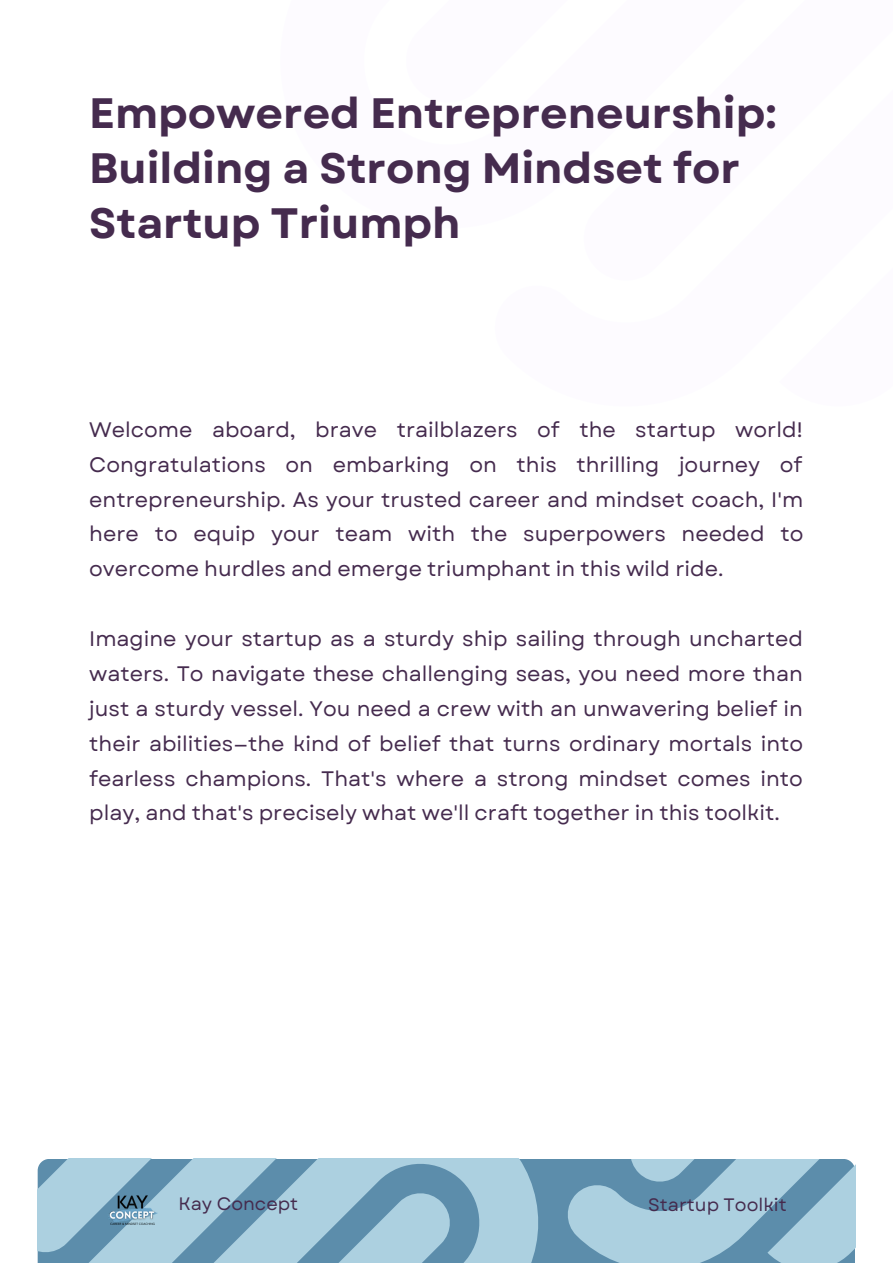
<style>
.page{position:relative;width:893px;height:1264px;background:#fff}
.page>*{position:absolute;margin:0;border:0;box-sizing:border-box;transform-origin:0 0}
.t1{font:700 42.45px/55.1px "Garet";color:#452b4e}
.t2{font:21px/34.8px "Garet";color:#452b4e;text-align:justify}
.t3{font:18px "Garet";color:#452b4e}
</style>
<div class="page">
<svg style="left:37px;top:1158px;width:482px;height:104px;background:#93bbcf"></svg>
<svg style="left:405px;top:1159px;width:450px;height:103px;background:#8db6cb"></svg>
<img style="left:105px;top:1181px;width:54px;height:54px">
<p class="t1" style="left:89px;top:85px;width:689px">Empowered Entrepreneurship:<br>Building a Strong Mindset for<br>Startup Triumph</p>
<p class="t2" style="left:89px;top:412px;width:715px">Welcome aboard, brave trailblazers of the startup world!<br>Congratulations on embarking on this thrilling journey of entrepreneurship. As your trusted career and mindset coach, I'm here to equip your team with the superpowers needed to overcome hurdles and emerge triumphant in this wild ride.</p>
<p class="t2" style="left:89px;top:621px;width:715px">Imagine your startup as a sturdy ship sailing through uncharted waters. To navigate these challenging seas, you need more than just a sturdy vessel. You need a crew with an unwavering belief in their abilities—the kind of belief that turns ordinary mortals into fearless champions. That's where a strong mindset comes into play, and that's precisely what we'll craft together in this toolkit.</p>
<p class="t3" style="left:178px;top:1190px;width:121px">Kay Concept</p>
<p class="t3" style="left:648px;top:1191px;width:140px">Startup Toolkit</p>
</div>
